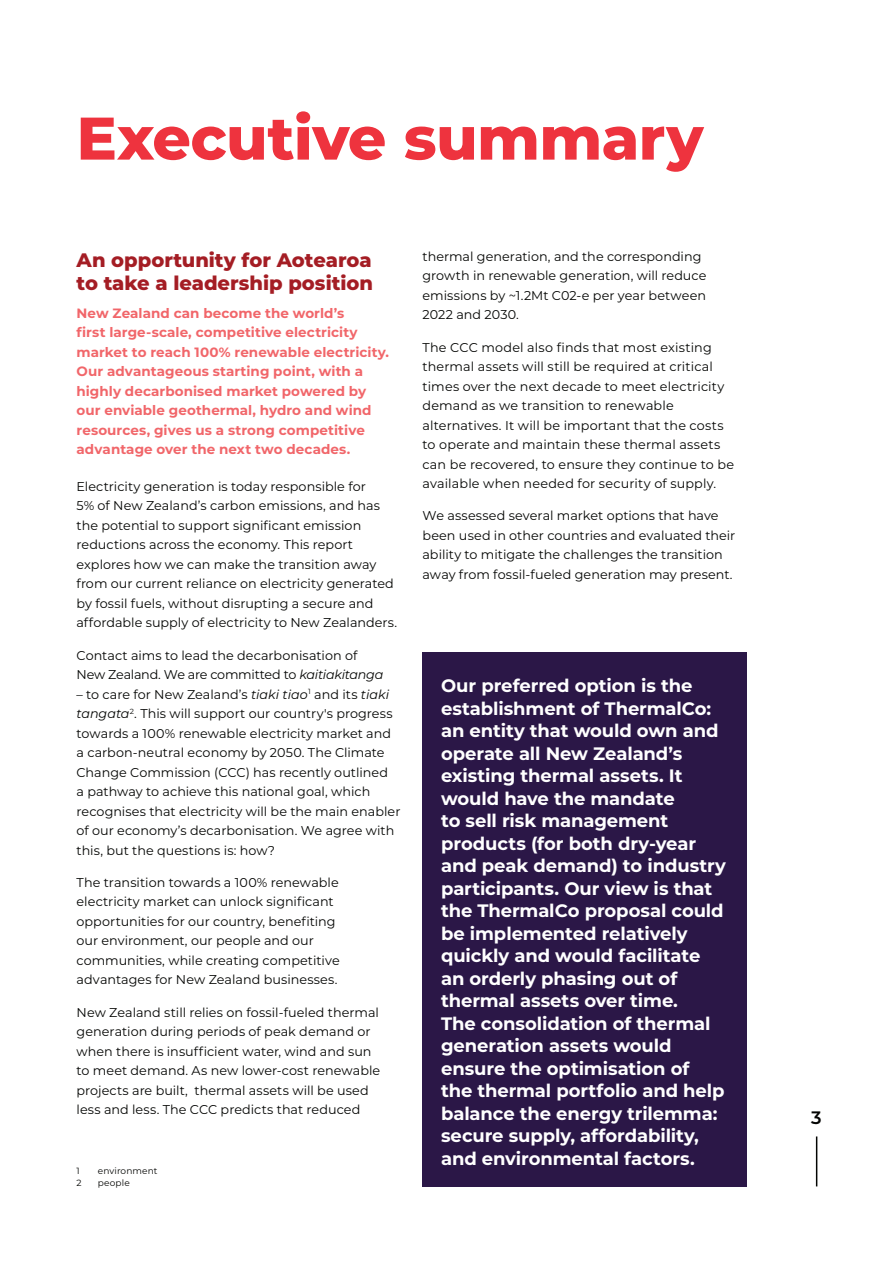
<style>
.page{position:relative;width:893px;height:1263px;background:#fff}
.page>*{position:absolute;margin:0;border:0;box-sizing:border-box;transform-origin:0 0}
.t1{font:800 60px "Montserrat";letter-spacing:-.01em;color:#ee333e}
.t2{font:800 19.5px/22.5px "Montserrat";color:#a41d24}
.t3{font:700 18px/22.5px "Montserrat";letter-spacing:-.005em;color:#fff}
.t4{font:600 18px "Montserrat";color:#040503}
.t5{font:700 13.5px/19.5px "Montserrat";letter-spacing:.005em;color:#f1666a}
.t6{font:12.75px/19.5px "Montserrat";letter-spacing:.005em;color:#040503}
.t7{font:9px "Montserrat";letter-spacing:.015em;color:#040503}
.s1{font-style:italic}
</style>
<div class="page">
<div style="left:422px;top:652px;width:325px;height:534px;background:#2b1747"></div>
<hr style="left:816px;top:1136px;width:1px;height:50px;background:#040503">
<h1 class="t1" style="left:77px;top:94px;width:628px">Executive summary</h1>
<h2 class="t2" style="left:77px;top:248px;width:298px">An opportunity for Aotearoa to take a leadership position</h2>
<p class="t5" style="left:77px;top:303px;width:314px">New Zealand can become the world’s<br>first large-scale, competitive electricity market to reach 100% renewable electricity.<br>Our advantageous starting point, with a highly decarbonised market powered by our enviable geothermal, hydro and wind resources, gives us a strong competitive advantage over the next two decades.</p>
<p class="t6" style="left:77px;top:476px;width:322px">Electricity generation is today responsible for<br>5% of New Zealand’s carbon emissions, and has the potential to support significant emission reductions across the economy. This report explores how we can make the transition away from our current reliance on electricity generated by fossil fuels, without disrupting a secure and affordable supply of electricity to New Zealanders.</p>
<p class="t6" style="left:77px;top:645px;width:308px">Contact aims to lead the decarbonisation of<br>New Zealand. We are committed to <span class="s1">kaitiakitanga</span></p>
<p class="t6" style="left:77px;top:684px;width:325px">– to care for New Zealand’s <span class="s1">tiaki tiao</span><sup>1</sup> and its <span class="s1">tiaki tangata</span><sup>2</sup>. This will support our country's progress towards a 100% renewable electricity market and a carbon-neutral economy by 2050. The Climate Change Commission (CCC) has recently outlined<br>a pathway to achieve this national goal, which recognises that electricity will be the main enabler of our economy’s decarbonisation. We agree with this, but the questions is: how?</p>
<p class="t6" style="left:77px;top:872px;width:265px">The transition towards a 100% renewable electricity market can unlock significant opportunities for our country, benefiting our environment, our people and our communities, while creating competitive advantages for New Zealand businesses.</p>
<p class="t6" style="left:77px;top:1002px;width:305px">New Zealand still relies on fossil-fueled thermal generation during periods of peak demand or when there is insufficient water, wind and sun to meet demand. As new lower-cost renewable projects are built, thermal assets will be used less and less. The CCC predicts that reduced</p>
<p class="t7" style="left:77px;top:1165px;width:5px">1</p>
<p class="t7" style="left:98px;top:1165px;width:61px">environment</p>
<p class="t7" style="left:77px;top:1177px;width:7px">2</p>
<p class="t7" style="left:98px;top:1177px;width:34px">people</p>
<p class="t6" style="left:422px;top:246px;width:285px">thermal generation, and the corresponding growth in renewable generation, will reduce emissions by ~1.2Mt C02-e per year between 2022 and 2030.</p>
<p class="t6" style="left:422px;top:337px;width:313px">The CCC model also finds that most existing thermal assets will still be required at critical times over the next decade to meet electricity demand as we transition to renewable alternatives. It will be important that the costs to operate and maintain these thermal assets can be recovered, to ensure they continue to be available when needed for security of supply.</p>
<p class="t6" style="left:422px;top:506px;width:314px">We assessed several market options that have been used in other countries and evaluated their ability to mitigate the challenges the transition away from fossil-fueled generation may present.</p>
<p class="t3" style="left:441px;top:673px;width:286px">Our preferred option is the establishment of ThermalCo: an entity that would own and operate all New Zealand’s existing thermal assets. It would have the mandate<br>to sell risk management products (for both dry-year and peak demand) to industry participants. Our view is that the ThermalCo proposal could be implemented relatively quickly and would facilitate an orderly phasing out of thermal assets over time.<br>The consolidation of thermal generation assets would ensure the optimisation of<br>the thermal portfolio and help balance the energy trilemma: secure supply, affordability, and environmental factors.</p>
<h3 class="t4" style="left:811px;top:1104px;width:12px">3</h3>
</div>
